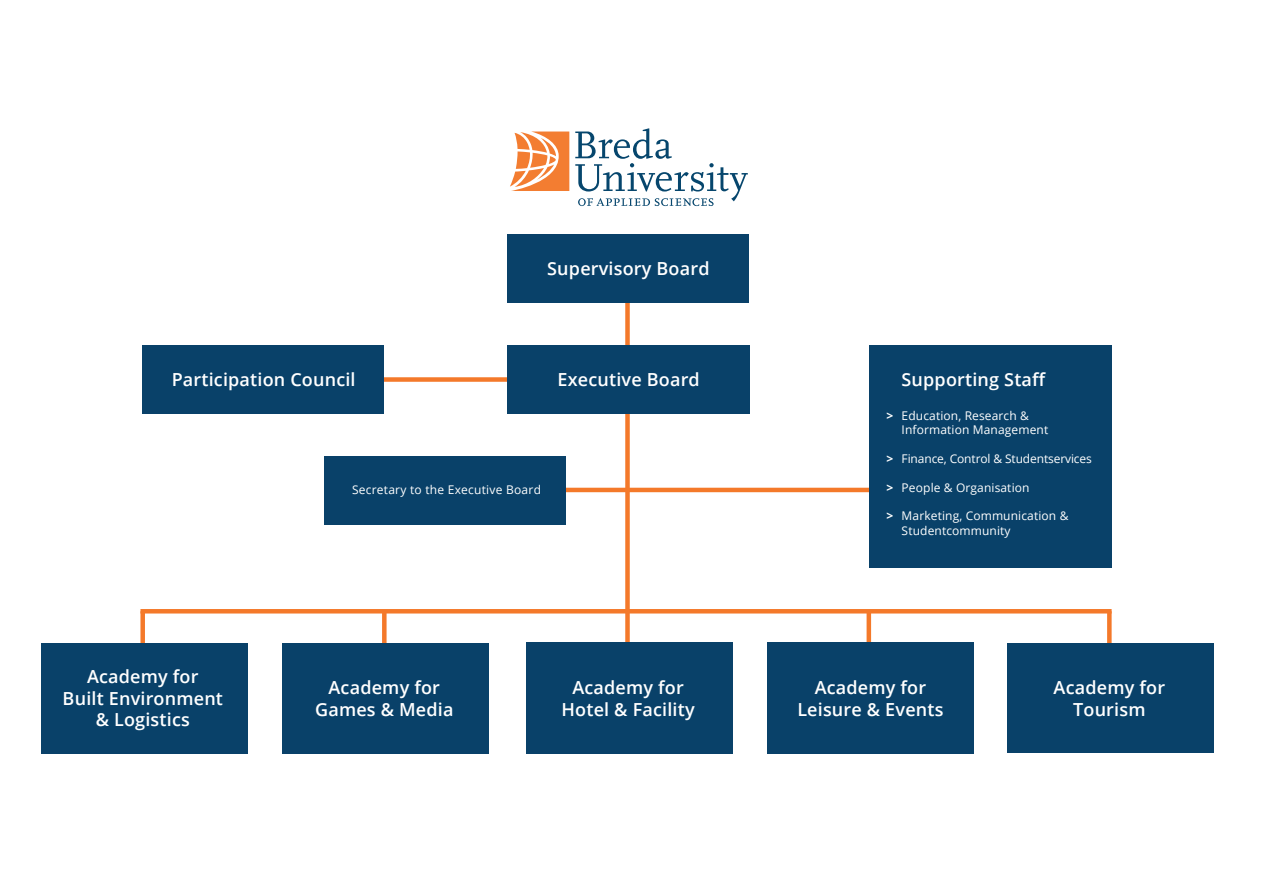
<style>
.page{position:relative;width:1263px;height:893px;background:#fff}
.page>*{position:absolute;margin:0;border:0;box-sizing:border-box;transform-origin:0 0}
.t1{font:600 18px/21.6px "Open Sans";letter-spacing:.01em;color:#fff;text-align:center}
.t2{font:12px/14.4px "Open Sans";letter-spacing:.01em;color:#fff}
.t3{font:12px "Open Sans";letter-spacing:-.01em;color:#fff}
.s1{font-weight:700}
</style>
<div class="page">
<div style="left:625px;top:303px;width:5px;height:392px;background:#f4792a"></div>
<div style="left:140px;top:611px;width:5px;height:33px;background:#f4792a"></div>
<div style="left:382px;top:611px;width:5px;height:33px;background:#f4792a"></div>
<div style="left:866px;top:610px;width:5px;height:33px;background:#f4792a"></div>
<svg style="left:1107px;top:613px;width:4px;height:30px"></svg>
<hr style="left:434px;top:488px;width:436px;height:4px;background:#f4792a">
<div style="left:360px;top:377px;width:177px;height:5px;background:#f4792a"></div>
<hr style="left:140px;top:609px;width:971px;height:4px;background:#f4792a">
<svg style="left:575px;top:128px;width:173px;height:78px"></svg>
<svg style="left:510px;top:132px;width:59px;height:59px"></svg>
<div style="left:41px;top:643px;width:206px;height:111px;background:#094169"></div>
<div style="left:283px;top:643px;width:206px;height:111px;background:#094169"></div>
<div style="left:767px;top:642px;width:206px;height:111px;background:#094169"></div>
<div style="left:1008px;top:643px;width:206px;height:110px;background:#094169"></div>
<div style="left:526px;top:643px;width:206px;height:111px;background:#094169"></div>
<div style="left:869px;top:345px;width:242px;height:223px;background:#094169"></div>
<div style="left:507px;top:235px;width:241px;height:68px;background:#094169"></div>
<div style="left:507px;top:345px;width:243px;height:69px;background:#094169"></div>
<div style="left:142px;top:345px;width:242px;height:69px;background:#094169"></div>
<div style="left:325px;top:456px;width:241px;height:68px;background:#094169"></div>
<p class="t1" style="left:547px;top:258px;width:164px">Supervisory Board</p>
<p class="t1" style="left:172px;top:368px;width:185px">Participation Council</p>
<p class="t1" style="left:557px;top:368px;width:144px">Executive Board</p>
<p class="t2" style="left:352px;top:482px;width:190px">Secretary to the Executive Board</p>
<p class="t1" style="left:901px;top:368px;width:146px">Supporting Staff</p>
<p class="t2" style="left:902px;top:408px;width:148px;text-indent:-15px"><span class="s1">&gt;</span> Education, Research &amp;<br>Information Management</p>
<p class="t3" style="left:887px;top:450px;width:207px"><span class="s1">&gt;</span> Finance, Control &amp; Studentservices</p>
<p class="t2" style="left:887px;top:480px;width:144px"><span class="s1">&gt;</span> People &amp; Organisation</p>
<p class="t2" style="left:902px;top:508px;width:168px;text-indent:-15px"><span class="s1">&gt;</span> Marketing, Communication &amp;<br>Studentcommunity</p>
<p class="t1" style="left:63px;top:665px;width:162px">Academy for<br>Built Environment &amp; Logistics</p>
<p class="t1" style="left:315px;top:676px;width:140px">Academy for<br>Games &amp; Media</p>
<p class="t1" style="left:562px;top:676px;width:135px">Academy for<br>Hotel &amp; Facility</p>
<p class="t1" style="left:797px;top:676px;width:148px">Academy for<br>Leisure &amp; Events</p>
<p class="t1" style="left:1053px;top:676px;width:113px">Academy for<br>Tourism</p>
</div>
